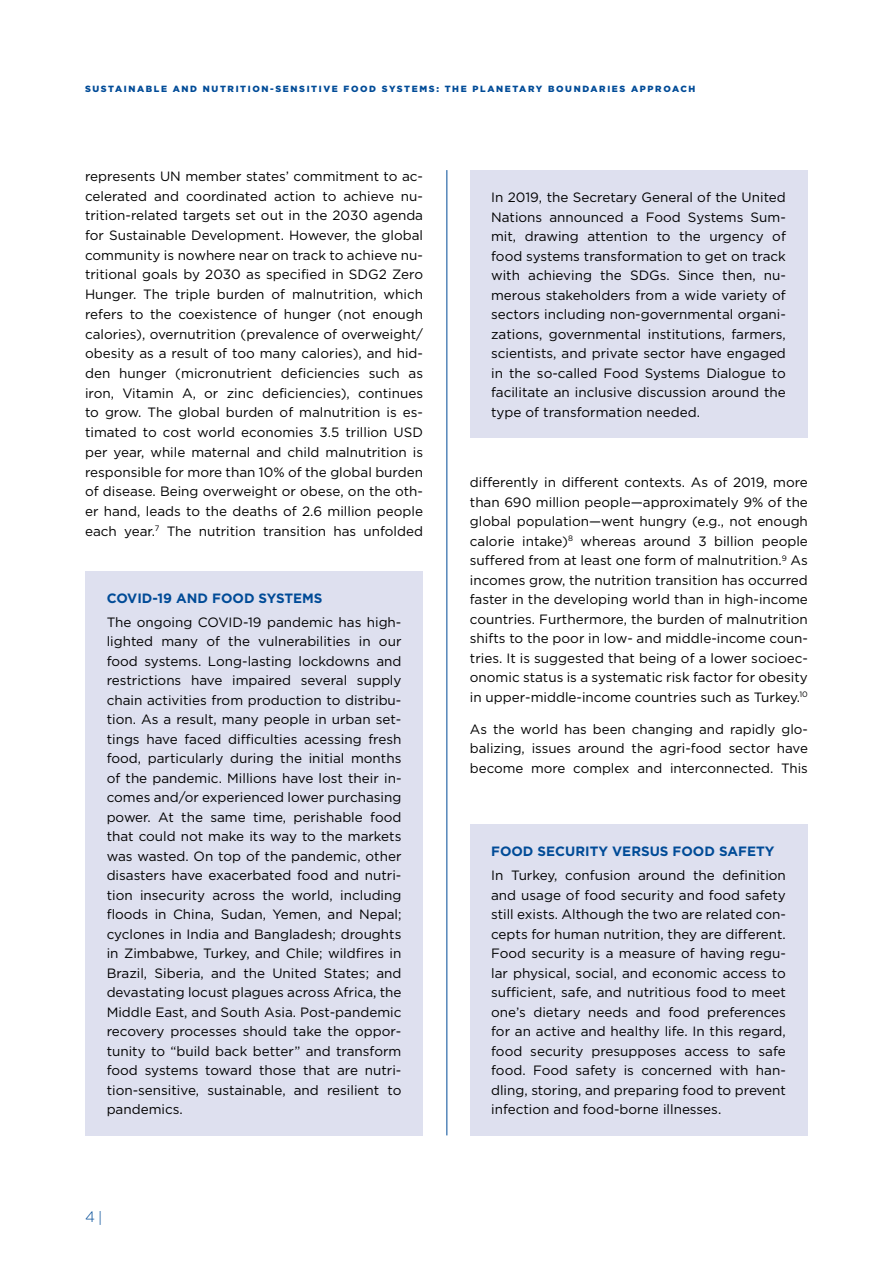
<style>
.page{position:relative;width:893px;height:1263px;background:#fff}
.page>*{position:absolute;margin:0;border:0;box-sizing:border-box;transform-origin:0 0}
.t1{font:300 15px "Gotham";color:#004b97}
.t2{font:13.5px/19.5px "Gotham";color:#000;text-align:justify}
.t3{font:700 13.5px "Gotham";color:#004b97}
.t4{font:900 9px "Gotham";letter-spacing:.18em;color:#004b97}
</style>
<div class="page">
<hr style="left:446px;top:170px;width:1px;height:965px;background:#004b97">
<div style="left:85px;top:571px;width:338px;height:564px;background:#dee0ef"></div>
<div style="left:470px;top:170px;width:337px;height:268px;background:#dee0ef"></div>
<div style="left:470px;top:824px;width:337px;height:311px;background:#dee0ef"></div>
<p class="t4" style="left:85px;top:83px;width:612px">SUSTAINABLE AND NUTRITION-SENSITIVE FOOD SYSTEMS: THE PLANETARY BOUNDARIES APPROACH</p>
<p class="t2" style="left:85px;top:166px;width:340px">represents UN member states’ commitment to ac&shy;celerated and coordinated action to achieve nu&shy;trition-related targets set out in the 2030 agenda for Sustainable Development. However, the global community is nowhere near on track to achieve nu&shy;tritional goals by 2030 as specified in SDG2 Zero Hunger. The triple burden of malnutrition, which refers to the coexistence of hunger (not enough calories), overnutrition (prevalence of overweight/ obesity as a result of too many calories), and hid&shy;den hunger (micronutrient deficiencies such as iron, Vitamin A, or zinc deficiencies), continues to grow. The global burden of malnutrition is es&shy;timated to cost world economies 3.5 trillion USD per year, while maternal and child malnutrition is responsible for more than 10% of the global burden of disease. Being overweight or obese, on the oth&shy;er hand, leads to the deaths of 2.6 million people each year.<sup>7</sup> The nutrition transition has unfolded</p>
<p class="t3" style="left:107px;top:589px;width:217px">COVID-19 AND FOOD SYSTEMS</p>
<p class="t2" style="left:107px;top:612px;width:296px">The ongoing COVID-19 pandemic has high&shy;lighted many of the vulnerabilities in our food systems. Long-lasting lockdowns and restrictions have impaired several supply chain activities from production to distribu&shy;tion. As a result, many people in urban set&shy;tings have faced difficulties acessing fresh food, particularly during the initial months of the pandemic. Millions have lost their in&shy;comes and/or experienced lower purchasing power. At the same time, perishable food that could not make its way to the markets was wasted. On top of the pandemic, other disasters have exacerbated food and nutri&shy;tion insecurity across the world, including floods in China, Sudan, Yemen, and Nepal; cyclones in India and Bangladesh; droughts in Zimbabwe, Turkey, and Chile; wildfires in Brazil, Siberia, and the United States; and devastating locust plagues across Africa, the Middle East, and South Asia. Post-pandemic recovery processes should take the oppor&shy;tunity to “build back better” and transform food systems toward those that are nutri&shy;tion-sensitive, sustainable, and resilient to pandemics.</p>
<p class="t1" style="left:85px;top:1207px;width:19px">4|</p>
<p class="t2" style="left:491px;top:187px;width:296px">In 2019, the Secretary General of the United Nations announced a Food Systems Sum&shy;mit, drawing attention to the urgency of food systems transformation to get on track with achieving the SDGs. Since then, nu&shy;merous stakeholders from a wide variety of sectors including non-governmental organi&shy;zations, governmental institutions, farmers, scientists, and private sector have engaged in the so-called Food Systems Dialogue to facilitate an inclusive discussion around the type of transformation needed.</p>
<p class="t2" style="left:470px;top:472px;width:340px">differently in different contexts. As of 2019, more than 690 million people—approximately 9% of the global population—went hungry (e.g., not enough calorie intake)<sup>8</sup> whereas around 3 billion people suffered from at least one form of malnutrition.<sup>9</sup> As incomes grow, the nutrition transition has occurred faster in the developing world than in high-income countries. Furthermore, the burden of malnutrition shifts to the poor in low- and middle-income coun&shy;tries. It is suggested that being of a lower socioec&shy;onomic status is a systematic risk factor for obesity in upper-middle-income countries such as Turkey.<sup>10</sup></p>
<p class="t2" style="left:470px;top:719px;width:340px">As the world has been changing and rapidly glo&shy;balizing, issues around the agri-food sector have become more complex and interconnected. This</p>
<p class="t3" style="left:491px;top:843px;width:285px">FOOD SECURITY VERSUS FOOD SAFETY</p>
<p class="t2" style="left:491px;top:865px;width:296px">In Turkey, confusion around the definition and usage of food security and food safety still exists. Although the two are related con&shy;cepts for human nutrition, they are different.<br>Food security is a measure of having regu&shy;lar physical, social, and economic access to sufficient, safe, and nutritious food to meet one’s dietary needs and food preferences for an active and healthy life. In this regard, food security presupposes access to safe food. Food safety is concerned with han&shy;dling, storing, and preparing food to prevent infection and food-borne illnesses.</p>
</div>
